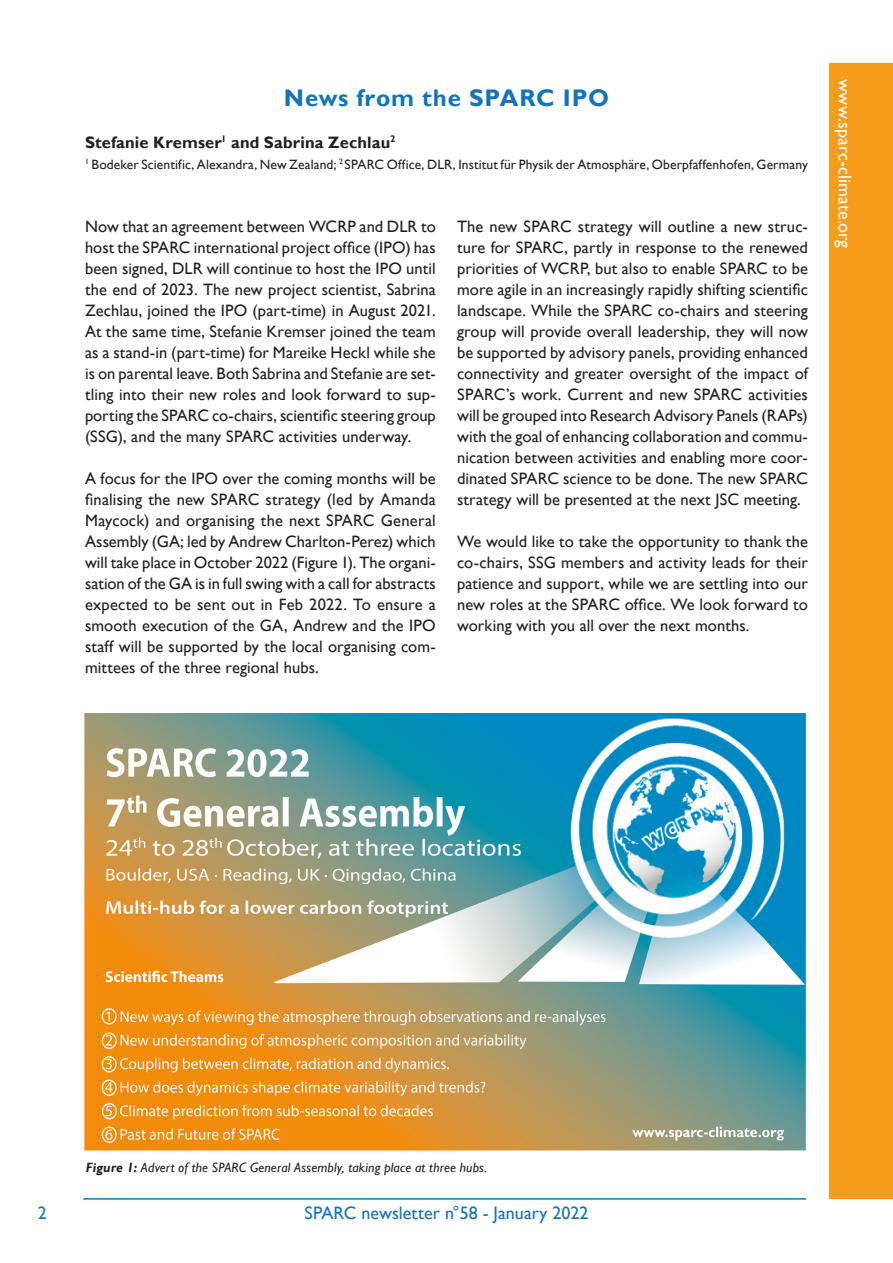
<style>
.page{position:relative;width:893px;height:1263px;background:#fff}
.page>*{position:absolute;margin:0;border:0;box-sizing:border-box;transform-origin:0 0}
.t1{font:700 24px "Gill Sans";letter-spacing:.03em;color:#1474b7}
.t2{font:18px "Gill Sans";color:#1474b7}
.t3{font:18px "Gill Sans";color:#fff}
.Body_TXT{font:16.5px/21px "Gill Sans";letter-spacing:.005em;color:#231f20;text-align:justify}
.Author_of_Txt{font:700 16.5px "Gill Sans";letter-spacing:.01em;color:#231f20}
.Author_of_Txt_-_Affi{font:13.5px "Gill Sans";letter-spacing:.01em;color:#231f20}
.t4{font:italic 13.5px "Gill Sans";letter-spacing:.015em;color:#231f20}
.s1{font-weight:700}
</style>
<div class="page">
<div style="left:829px;top:64px;width:64px;height:1135px;background:#f89c1c"></div>
<hr style="left:83px;top:1198px;width:723px;height:1px;background:#1474b7">
<img style="left:84px;top:713px;width:722px;height:437px">
<p class="t1" style="left:284px;top:83px;width:327px">News from the SPARC IPO</p>
<p class="Author_of_Txt" style="left:85px;top:132px;width:312px">Stefanie Kremser<sup>1</sup> and Sabrina Zechlau<sup>2</sup></p>
<p class="Author_of_Txt_-_Affi" style="left:85px;top:156px;width:724px"><sup>1</sup> Bodeker Scientific, Alexandra, New Zealand; <sup>2</sup> SPARC Office, DLR, Institut für Physik der Atmosphäre, Oberpfaffenhofen, Germany</p>
<p class="Body_TXT" style="left:85px;top:216px;width:352px">Now that an agreement between WCRP and DLR to host the SPARC international project office (IPO) has been signed, DLR will continue to host the IPO until the end of 2023. The new project scientist, Sabrina Zechlau, joined the IPO (part-time) in August 2021.<br>At the same time, Stefanie Kremser joined the team as a stand-in (part-time) for Mareike Heckl while she is on parental leave. Both Sabrina and Stefanie are set&shy;tling into their new roles and look forward to sup&shy;porting the SPARC co-chairs, scientific steering group (SSG), and the many SPARC activities underway.</p>
<p class="Body_TXT" style="left:85px;top:468px;width:352px">A focus for the IPO over the coming months will be finalising the new SPARC strategy (led by Amanda Maycock) and organising the next SPARC General Assembly (GA; led by Andrew Charlton-Perez) which will take place in October 2022 (Figure 1). The organi&shy;sation of the GA is in full swing with a call for abstracts expected to be sent out in Feb 2022. To ensure a smooth execution of the GA, Andrew and the IPO staff will be supported by the local organising com&shy;mittees of the three regional hubs.</p>
<p class="Body_TXT" style="left:457px;top:216px;width:352px">The new SPARC strategy will outline a new struc&shy;ture for SPARC, partly in response to the renewed priorities of WCRP, but also to enable SPARC to be more agile in an increasingly rapidly shifting scientific landscape. While the SPARC co-chairs and steering group will provide overall leadership, they will now be supported by advisory panels, providing enhanced connectivity and greater oversight of the impact of SPARC’s work. Current and new SPARC activities will be grouped into Research Advisory Panels (RAPs) with the goal of enhancing collaboration and commu&shy;nication between activities and enabling more coor&shy;dinated SPARC science to be done. The new SPARC strategy will be presented at the next JSC meeting.</p>
<p class="Body_TXT" style="left:457px;top:531px;width:352px">We would like to take the opportunity to thank the co-chairs, SSG members and activity leads for their patience and support, while we are settling into our new roles at the SPARC office. We look forward to working with you all over the next months.</p>
<p class="t3" style="left:855px;top:79px;width:171px;rotate:90deg">www.sparc-climate.org</p>
<p class="t4" style="left:86px;top:1160px;width:403px"><span class="s1">Figure 1:</span> Advert of the SPARC General Assembly, taking place at three hubs.</p>
<p class="t2" style="left:38px;top:1202px;width:10px">2</p>
<p class="t2" style="left:304px;top:1202px;width:286px">SPARC newsletter n°58 - January 2022</p>
</div>
